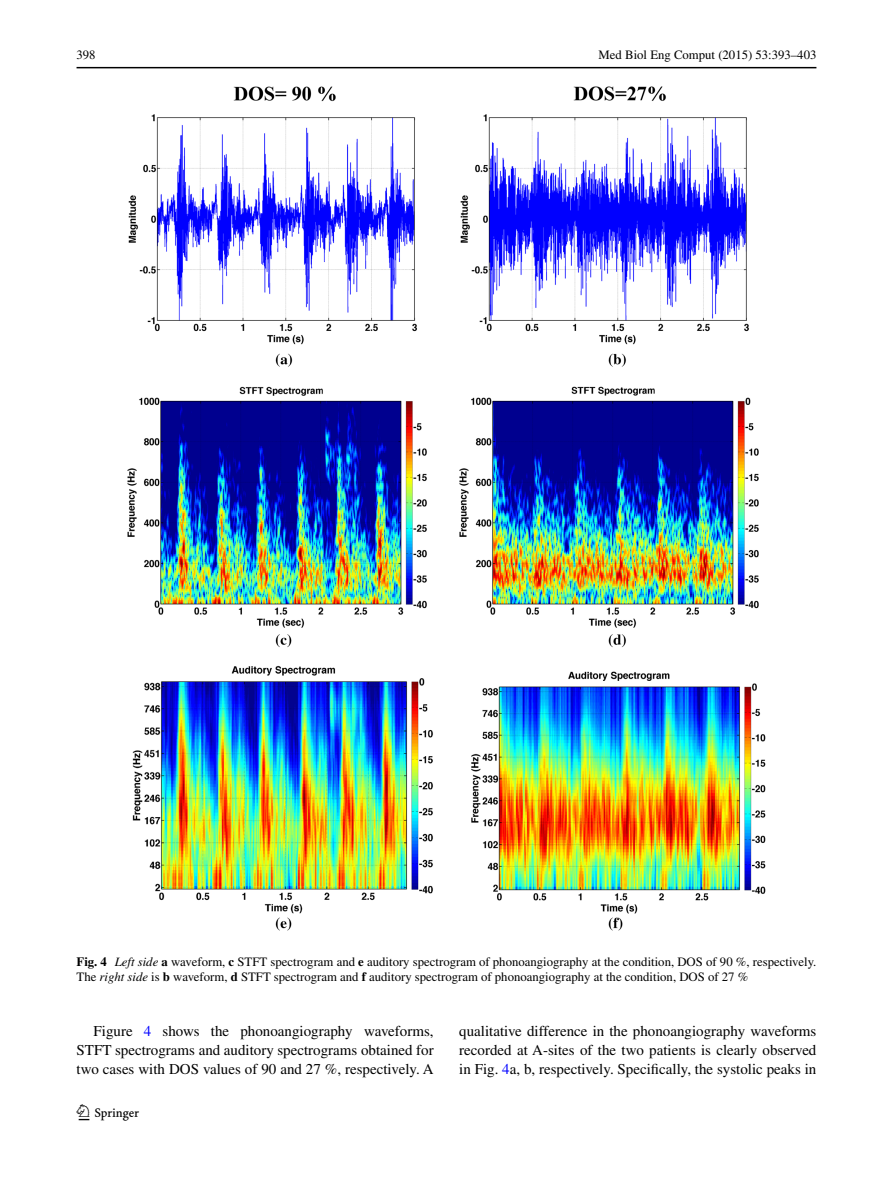
<style>
.page{position:relative;width:893px;height:1187px;background:#fff}
.page>*{position:absolute;margin:0;border:0;box-sizing:border-box;transform-origin:0 0}
.t1{font:22.5px "Springnew";color:#000}
.t2{font:15px/18.8px "Times";color:#000;text-align:justify}
.t3{font:12.75px/15px "Times";color:#000}
.s1{font-weight:700}
.s2{font-style:italic}
.s3{color:#00f}
</style>
<div class="page">
<hr style="left:77px;top:67px;width:739px;height:1px;background:#000">
<img style="left:128px;top:87px;width:637px;height:843px">
<p class="t3" style="left:77px;top:48px;width:21px">398</p>
<p class="t3" style="left:599px;top:48px;width:219px">Med Biol Eng Comput (2015) 53:393–403</p>
<p class="t3" style="left:77px;top:953px;width:741px"><span class="s1">Fig. 4</span> <span class="s2">Left side</span> <span class="s1">a</span> waveform, <span class="s1">c</span> STFT spectrogram and <span class="s1">e</span> auditory spectrogram of phonoangiography at the condition, DOS of 90 %, respectively.<br>The <span class="s2">right side</span> is <span class="s1">b</span> waveform, <span class="s1">d</span> STFT spectrogram and <span class="s1">f</span> auditory spectrogram of phonoangiography at the condition, DOS of 27 %</p>
<p class="t2" style="left:77px;top:1021px;width:359px;text-indent:17px">Figure <span class="s3">4</span> shows the phonoangiography waveforms, STFT spectrograms and auditory spectrograms obtained for two cases with DOS values of 90 and 27 %, respectively. A</p>
<p class="t2" style="left:459px;top:1021px;width:359px">qualitative difference in the phonoangiography waveforms recorded at A-sites of the two patients is clearly observed in Fig. <span class="s3">4</span>a, b, respectively. Specifically, the systolic peaks in</p>
<h1 class="t1" style="left:79px;top:1104px;width:62px">1 3</h1>
</div>
